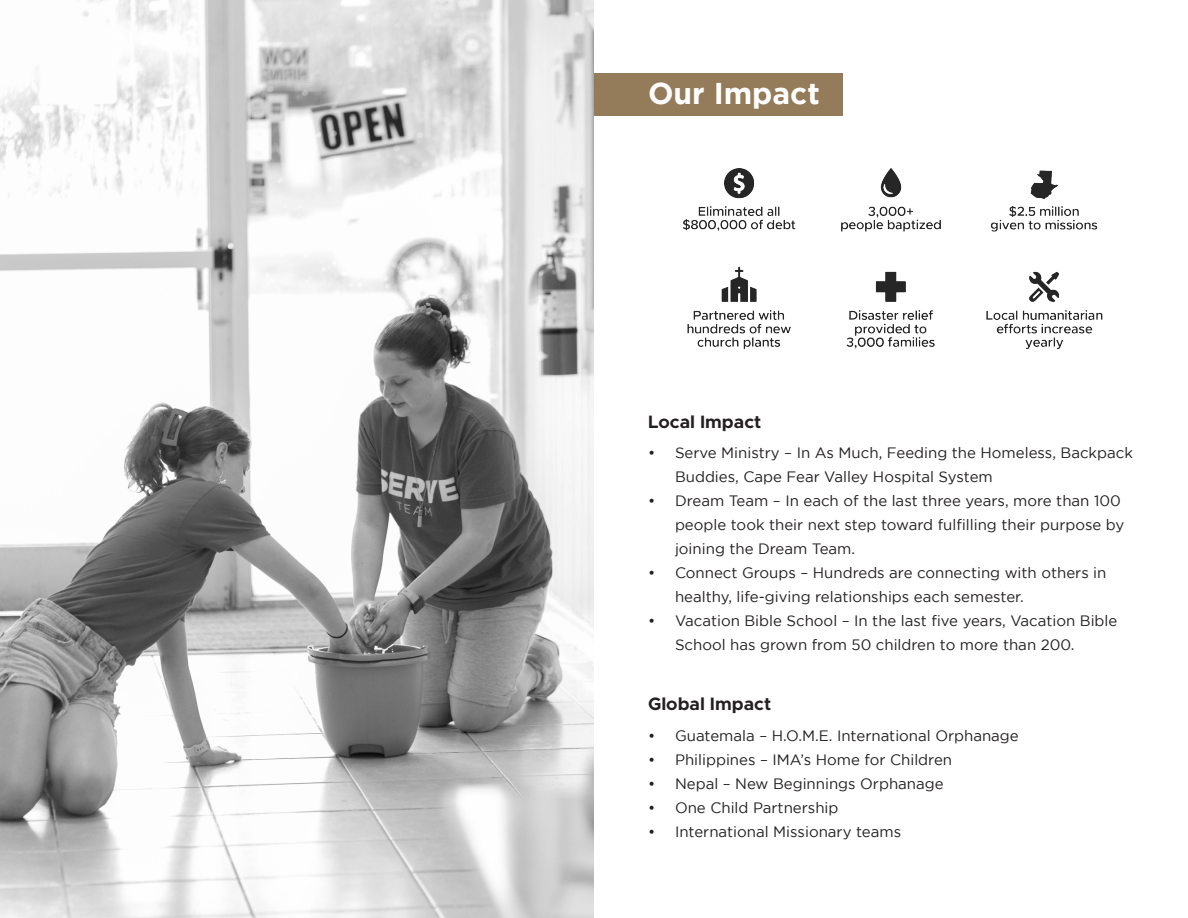
<style>
.page{position:relative;width:1188px;height:918px;background:#fff}
.page>*{position:absolute;margin:0;border:0;box-sizing:border-box;transform-origin:0 0}
.t1{font:700 30px "Gotham";color:#fff}
.t2{font:700 18px "Metropolis";color:#231f20}
.t3{font:15px/24px "Gotham";color:#231f20}
</style>
<div class="page">
<img style="left:0;top:0;width:594px;height:918px">
<div style="left:594px;top:73px;width:248px;height:43px;background:#947b5a"></div>
<img style="left:683px;top:168px;width:420px;height:181px">
<p class="t1" style="left:648px;top:76px;width:173px">Our Impact</p>
<p class="t2" style="left:648px;top:410px;width:115px">Local Impact</p>
<p class="t3" style="left:675px;top:441px;width:459px;text-indent:-27px">• Serve Ministry – In As Much, Feeding the Homeless, Backpack<br>Buddies, Cape Fear Valley Hospital System</p>
<p class="t3" style="left:675px;top:489px;width:451px;text-indent:-27px">• Dream Team – In each of the last three years, more than 100 people took their next step toward fulfilling their purpose by joining the Dream Team.</p>
<p class="t3" style="left:675px;top:561px;width:433px;text-indent:-27px">• Connect Groups – Hundreds are connecting with others in healthy, life-giving relationships each semester.</p>
<p class="t3" style="left:675px;top:609px;width:444px;text-indent:-27px">• Vacation Bible School – In the last five years, Vacation Bible<br>School has grown from 50 children to more than 200.</p>
<p class="t2" style="left:648px;top:693px;width:125px">Global Impact</p>
<p class="t3" style="left:648px;top:723px;width:372px">• Guatemala – H.O.M.E. International Orphanage</p>
<p class="t3" style="left:648px;top:747px;width:306px">• Philippines – IMA’s Home for Children</p>
<p class="t3" style="left:648px;top:771px;width:297px">• Nepal – New Beginnings Orphanage</p>
<p class="t3" style="left:648px;top:795px;width:192px">• One Child Partnership</p>
<p class="t3" style="left:648px;top:819px;width:255px">• International Missionary teams</p>
</div>
